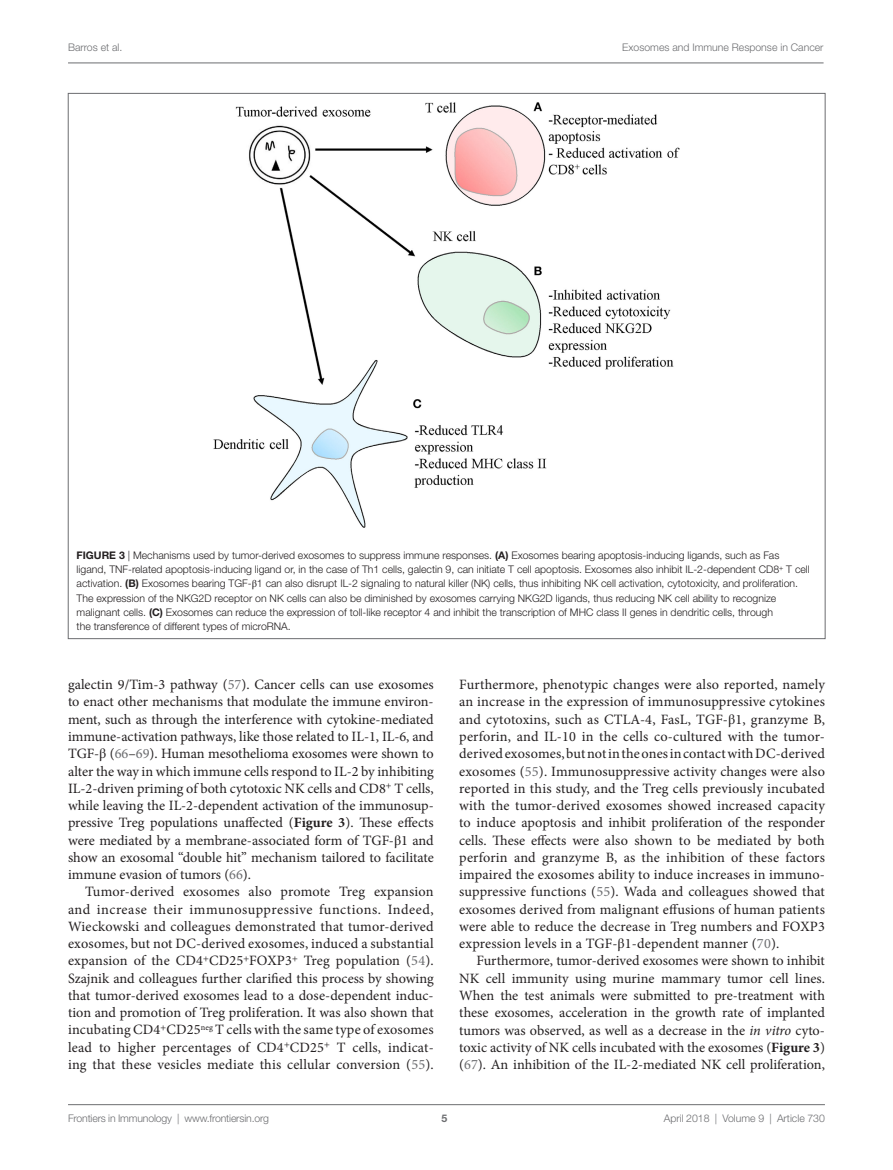
<style>
.page{position:relative;width:893px;height:1170px;background:#fff}
.page>*{position:absolute;margin:0;border:0;box-sizing:border-box;transform-origin:0 0}
.t1{font:14.25px/17.2px "Minion Pro";letter-spacing:.005em;color:#231f20;text-align:justify}
.t2{font:300 10.5px/14.2px "Helvetica Neue LT Std";color:#231f20}
.t3{font:300 10.5px "Helvetica Neue LT Std";color:#6c6d70}
.t4{font:700 10.5px "Helvetica Neue LT Std";color:#6c6d70}
.s1{font-weight:700}
.s2{font-family:"STIX General";font-weight:400}
.s3{color:#6c6d70}
.s4{font-family:"STIX General"}
.s5{font-style:italic}
</style>
<div class="page">
<img style="left:213px;top:102px;width:467px;height:426px">
<hr style="left:68px;top:1104px;width:757px;height:1px;background:#6c6d70">
<hr style="left:68px;top:63px;width:755px;height:1px;background:#6c6d70">
<p class="t3" style="left:68px;top:41px;width:56px">Barros et al.</p>
<p class="t3" style="left:622px;top:41px;width:203px">Exosomes and Immune Response in Cancer</p>
<p class="t2" style="left:77px;top:548px;width:735px"><span class="s1">FIGURE 3</span> | Mechanisms used by tumor-derived exosomes to suppress immune responses. <span class="s1">(A)</span> Exosomes bearing apoptosis-inducing ligands, such as Fas ligand, TNF-related apoptosis-inducing ligand or, in the case of Th1 cells, galectin 9, can initiate T cell apoptosis. Exosomes also inhibit IL-2-dependent CD8<sup>+</sup> T cell activation. <span class="s1">(B)</span> Exosomes bearing TGF-<span class="s2">β</span>1 can also disrupt IL-2 signaling to natural killer (NK) cells, thus inhibiting NK cell activation, cytotoxicity, and proliferation.<br>The expression of the NKG2D receptor on NK cells can also be diminished by exosomes carrying NKG2D ligands, thus reducing NK cell ability to recognize malignant cells. <span class="s1">(C)</span> Exosomes can reduce the expression of toll-like receptor 4 and inhibit the transcription of MHC class II genes in dendritic cells, through<br>the transference of different types of microRNA.</p>
<p class="t1" style="left:68px;top:676px;width:367px">galectin 9/Tim-3 pathway (<span class="s3">57</span>). Cancer cells can use exosomes to enact other mechanisms that modulate the immune environ&shy;ment, such as through the interference with cytokine-mediated immune-activation pathways, like those related to IL-1, IL-6, and TGF-<span class="s4">β</span> (<span class="s3">66</span>–<span class="s3">69</span>). Human mesothelioma exosomes were shown to alter the way in which immune cells respond to IL-2 by inhibiting IL-2-driven priming of both cytotoxic NK cells and CD8<sup>+</sup> T cells, while leaving the IL-2-dependent activation of the immunosup&shy;pressive Treg populations unaffected (<span class="s1">Figure 3</span>). These effects were mediated by a membrane-associated form of TGF-<span class="s4">β</span>1 and show an exosomal “double hit” mechanism tailored to facilitate immune evasion of tumors (<span class="s3">66</span>).</p>
<p class="t1" style="left:68px;top:883px;width:367px;text-indent:17px">Tumor-derived exosomes also promote Treg expansion and increase their immunosuppressive functions. Indeed, Wieckowski and colleagues demonstrated that tumor-derived exosomes, but not DC-derived exosomes, induced a substantial expansion of the CD4<sup>+</sup>CD25<sup>+</sup>FOXP3<sup>+</sup> Treg population (<span class="s3">54</span>).<br>Szajnik and colleagues further clarified this process by showing that tumor-derived exosomes lead to a dose-dependent induc&shy;tion and promotion of Treg proliferation. It was also shown that incubating CD4<sup>+</sup>CD25<sup>neg</sup> T cells with the same type of exosomes lead to higher percentages of CD4<sup>+</sup>CD25<sup>+</sup> T cells, indicat&shy;ing that these vesicles mediate this cellular conversion (<span class="s3">55</span>).</p>
<p class="t1" style="left:459px;top:676px;width:367px">Furthermore, phenotypic changes were also reported, namely an increase in the expression of immunosuppressive cytokines and cytotoxins, such as CTLA-4, FasL, TGF-<span class="s4">β</span>1, granzyme B, perforin, and IL-10 in the cells co-cultured with the tumor&shy;derived exosomes, but not in the ones in contact with DC-derived exosomes (<span class="s3">55</span>). Immunosuppressive activity changes were also reported in this study, and the Treg cells previously incubated with the tumor-derived exosomes showed increased capacity to induce apoptosis and inhibit proliferation of the responder cells. These effects were also shown to be mediated by both perforin and granzyme B, as the inhibition of these factors impaired the exosomes ability to induce increases in immuno&shy;suppressive functions (<span class="s3">55</span>). Wada and colleagues showed that exosomes derived from malignant effusions of human patients were able to reduce the decrease in Treg numbers and FOXP3 expression levels in a TGF-<span class="s4">β</span>1-dependent manner (<span class="s3">70</span>).</p>
<p class="t1" style="left:459px;top:952px;width:367px;text-indent:17px">Furthermore, tumor-derived exosomes were shown to inhibit NK cell immunity using murine mammary tumor cell lines.<br>When the test animals were submitted to pre-treatment with these exosomes, acceleration in the growth rate of implanted tumors was observed, as well as a decrease in the <span class="s5">in vitro</span> cyto&shy;toxic activity of NK cells incubated with the exosomes (<span class="s1">Figure 3</span>) (<span class="s3">67</span>). An inhibition of the IL-2-mediated NK cell proliferation,</p>
<p class="t3" style="left:68px;top:1111px;width:203px">Frontiers in Immunology | www.frontiersin.org</p>
<p class="t3" style="left:664px;top:1111px;width:163px">April 2018 | Volume 9 | Article 730</p>
<p class="t4" style="left:441px;top:1111px;width:7px">5</p>
</div>
